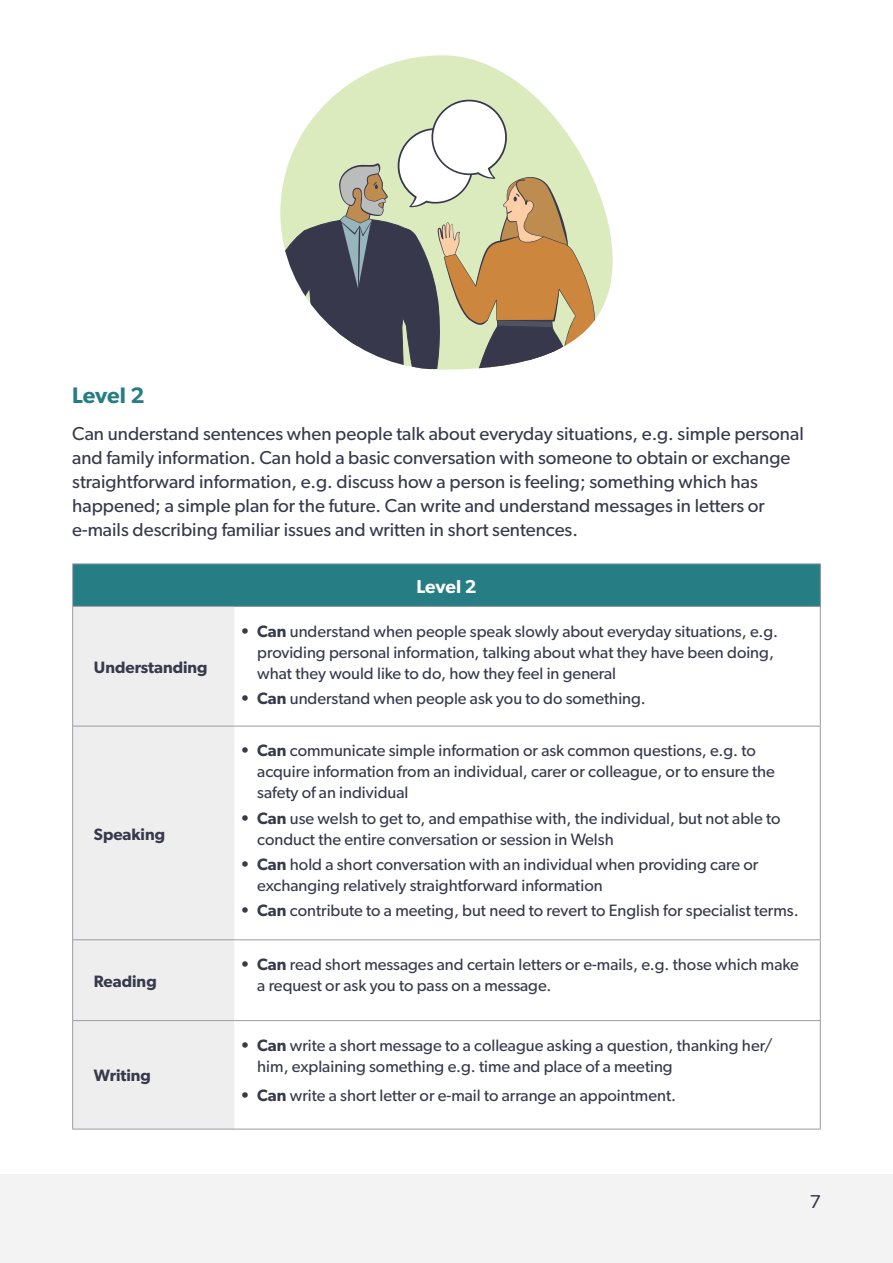
<style>
.page{position:relative;width:893px;height:1263px;background:#fff}
.page>*{position:absolute;margin:0;border:0;box-sizing:border-box;transform-origin:0 0}
.Sub_heading{font:600 22.5px "Gibson";letter-spacing:-.005em;color:#267d84}
.Body{font:18.75px/24px "Gibson";color:#37394c}
.Sub_heading-2{font:600 18.75px "Gibson";letter-spacing:-.005em;color:#fff}
.t1{font:16.5px/21px "Gibson";color:#37394c}
.Body-2{font:600 16.5px "Gibson";color:#37394c}
.s1{font-weight:600}
</style>
<div class="page">
<div style="left:0;top:1174px;width:893px;height:89px;background:#f3f3f3"></div>
<div style="left:73px;top:564px;width:747px;height:42px;background:#267d84"></div>
<div style="left:73px;top:607px;width:161px;height:522px;background:#eee"></div>
<hr style="left:73px;top:726px;width:161px;height:1px;background:#9b9ca5">
<hr style="left:234px;top:726px;width:587px;height:1px;background:#9b9ca5">
<hr style="left:73px;top:939px;width:161px;height:1px;background:#9b9ca5">
<hr style="left:234px;top:939px;width:587px;height:1px;background:#9b9ca5">
<hr style="left:73px;top:1020px;width:161px;height:1px;background:#9b9ca5">
<hr style="left:234px;top:1020px;width:587px;height:1px;background:#9b9ca5">
<hr style="left:234px;top:1129px;width:587px;height:1px;background:#9b9ca5">
<hr style="left:72px;top:563px;width:162px;height:1px;background:#9b9ca5">
<hr style="left:72px;top:564px;width:1px;height:42px;background:#9b9ca5">
<hr style="left:234px;top:563px;width:587px;height:1px;background:#9b9ca5">
<hr style="left:820px;top:564px;width:1px;height:42px;background:#9b9ca5">
<hr style="left:820px;top:607px;width:1px;height:119px;background:#9b9ca5">
<hr style="left:820px;top:726px;width:1px;height:213px;background:#9b9ca5">
<hr style="left:820px;top:940px;width:1px;height:80px;background:#9b9ca5">
<hr style="left:820px;top:1021px;width:1px;height:108px;background:#9b9ca5">
<hr style="left:72px;top:607px;width:1px;height:119px;background:#9b9ca5">
<hr style="left:72px;top:726px;width:1px;height:214px;background:#9b9ca5">
<hr style="left:72px;top:940px;width:1px;height:80px;background:#9b9ca5">
<hr style="left:72px;top:1020px;width:1px;height:109px;background:#9b9ca5">
<hr style="left:72px;top:1129px;width:162px;height:1px;background:#9b9ca5">
<hr style="left:72px;top:606px;width:162px;height:1px;background:#9b9ca5">
<hr style="left:234px;top:606px;width:587px;height:1px;background:#9b9ca5">
<svg style="left:330px;top:55px;width:283px;height:315px"></svg>
<svg style="left:280px;top:100px;width:315px;height:269px"></svg>
<h2 class="Sub_heading" style="left:72px;top:382px;width:74px">Level 2</h2>
<p class="Body" style="left:72px;top:421px;width:733px">Can understand sentences when people talk about everyday situations, e.g. simple personal and family information. Can hold a basic conversation with someone to obtain or exchange straightforward information, e.g. discuss how a person is feeling; something which has happened; a simple plan for the future. Can write and understand messages in letters or e-mails describing familiar issues and written in short sentences.</p>
<p class="Body-2" style="left:94px;top:657px;width:115px">Understanding</p>
<p class="Body-2" style="left:94px;top:824px;width:73px">Speaking</p>
<p class="Body-2" style="left:94px;top:971px;width:64px">Reading</p>
<p class="Body-2" style="left:94px;top:1066px;width:59px">Writing</p>
<h2 class="Sub_heading-2" style="left:416px;top:575px;width:62px">Level 2</h2>
<p class="t1" style="left:257px;top:620px;width:522px;text-indent:-17px"><span class="s1">• Can</span> understand when people speak slowly about everyday situations, e.g. providing personal information, talking about what they have been doing, what they would like to do, how they feel in general</p>
<p class="t1" style="left:240px;top:687px;width:407px"><span class="s1">• Can</span> understand when people ask you to do something.</p>
<p class="t1" style="left:257px;top:740px;width:519px;text-indent:-17px"><span class="s1">• Can</span> communicate simple information or ask common questions, e.g. to acquire information from an individual, carer or colleague, or to ensure the safety of an individual</p>
<p class="t1" style="left:257px;top:807px;width:525px;text-indent:-17px"><span class="s1">• Can</span> use welsh to get to, and empathise with, the individual, but not able to conduct the entire conversation or session in Welsh</p>
<p class="t1" style="left:257px;top:853px;width:503px;text-indent:-17px"><span class="s1">• Can</span> hold a short conversation with an individual when providing care or exchanging relatively straightforward information</p>
<p class="t1" style="left:240px;top:900px;width:560px"><span class="s1">• Can</span> contribute to a meeting, but need to revert to English for specialist terms.</p>
<p class="t1" style="left:257px;top:953px;width:543px;text-indent:-17px"><span class="s1">• Can</span> read short messages and certain letters or e-mails, e.g. those which make a request or ask you to pass on a message.</p>
<p class="t1" style="left:257px;top:1034px;width:517px;text-indent:-17px"><span class="s1">• Can</span> write a short message to a colleague asking a question, thanking her/ him, explaining something e.g. time and place of a meeting</p>
<p class="t1" style="left:240px;top:1085px;width:437px"><span class="s1">• Can</span> write a short letter or e-mail to arrange an appointment.</p>
<p class="Body" style="left:810px;top:1189px;width:12px">7</p>
</div>
